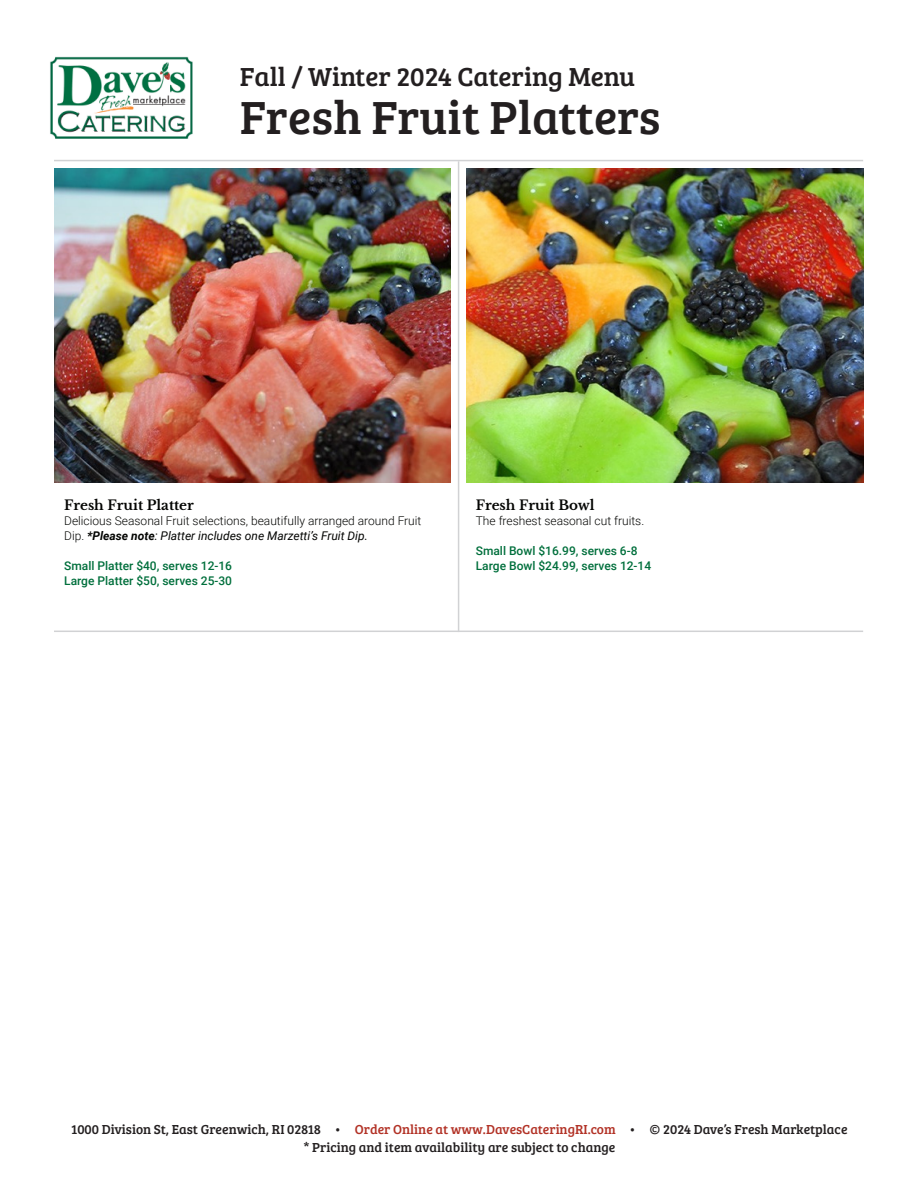
<style>
.page{position:relative;width:918px;height:1188px;background:#fff}
.page>*{position:absolute;margin:0;border:0;box-sizing:border-box;transform-origin:0 0}
.t1{font:48px "Bree Serif";color:#231f20}
.t2{font:27px "Bree Serif";color:#231f20}
.t3{font:13.5px "Bree Serif";color:#231f20}
.t4{font:700 13.5px "Libre Baskerville";color:#040503}
.t5{font:300 12px/15px "Roboto";color:#040503}
.t6{font:500 12px "Roboto";color:#006f3c}
.s1{font-weight:700;font-style:italic}
.s2{font-weight:400;font-style:italic}
.s3{color:#b23226}
</style>
<div class="page">
<img style="left:54px;top:169px;width:396px;height:313px">
<img style="left:467px;top:169px;width:396px;height:313px">
<img style="left:50px;top:56px;width:143px;height:83px">
<hr style="left:54px;top:160px;width:809px;height:1px;background:#d1d2d4">
<hr style="left:54px;top:631px;width:809px;height:1px;background:#d1d2d4">
<hr style="left:458px;top:161px;width:1px;height:471px;background:#d1d2d4">
<p class="t2" style="left:240px;top:57px;width:397px">Fall / Winter 2024 Catering Menu</p>
<p class="t1" style="left:240px;top:82px;width:422px">Fresh Fruit Platters</p>
<p class="t4" style="left:64px;top:496px;width:131px">Fresh Fruit Platter</p>
<p class="t5" style="left:64px;top:512px;width:359px">Delicious Seasonal Fruit selections, beautifully arranged around Fruit<br>Dip. <span class="s1">*Please note</span><span class="s2">: Platter includes one Marzetti’s Fruit Dip.</span></p>
<p class="t6" style="left:64px;top:557px;width:169px">Small Platter $40, serves 12-16</p>
<p class="t6" style="left:64px;top:572px;width:169px">Large Platter $50, serves 25-30</p>
<p class="t4" style="left:476px;top:496px;width:120px">Fresh Fruit Bowl</p>
<p class="t5" style="left:476px;top:512px;width:170px">The freshest seasonal cut fruits.</p>
<p class="t6" style="left:476px;top:542px;width:163px">Small Bowl $16.99, serves 6-8</p>
<p class="t6" style="left:476px;top:557px;width:177px">Large Bowl $24.99, serves 12-14</p>
<p class="t3" style="left:71px;top:1119px;width:778px">1000 Division St, East Greenwich, RI 02818 • <span class="s3">Order Online at www.DavesCateringRI.com</span> • © 2024 Dave’s Fresh Marketplace</p>
<p class="t3" style="left:303px;top:1137px;width:314px">* Pricing and item availability are subject to change</p>
</div>
